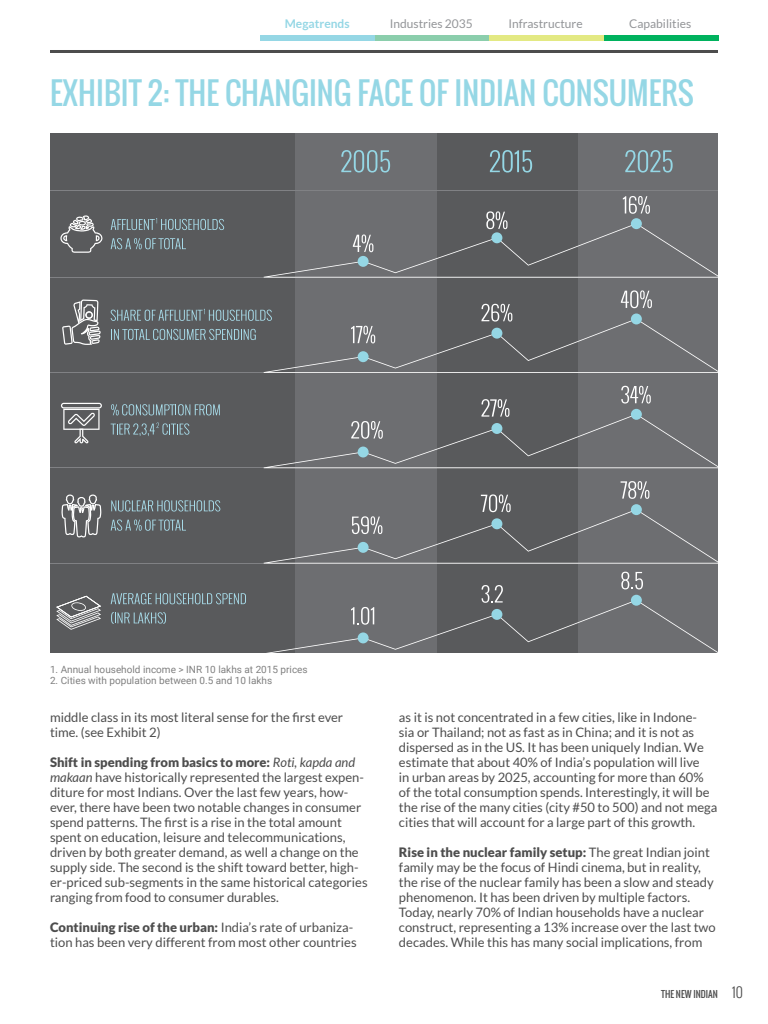
<style>
.page{position:relative;width:768px;height:1024px;background:#fff}
.page>*{position:absolute;margin:0;border:0;box-sizing:border-box;transform-origin:0 0}
.t1{font:30px "Oswald";color:#95d7e5}
.t2{font:300 14px "Oswald";color:#4d4d4d}
.t3{font:13px/15px "Lato";color:#4d4d4d}
.t4{font:12px "Lato";color:#939598}
.t5{font:700 12px "Lato";color:#95d7e5}
.t6{font:10px "Roboto";color:#808080}
.t7{font:9px "Oswald";color:#4d4d4d}
.s1{font-weight:900}
.s2{font-style:italic}
</style>
<div class="page">
<div style="left:604px;top:35px;width:114px;height:5px;background:#00b25e"></div>
<div style="left:489px;top:35px;width:115px;height:5px;background:#e3e983"></div>
<div style="left:375px;top:35px;width:114px;height:5px;background:#8bceac"></div>
<div style="left:260px;top:35px;width:115px;height:5px;background:#95d7e5"></div>
<hr style="left:50px;top:50px;width:668px;height:3px;background:#4d4d4d">
<div style="left:50px;top:134px;width:668px;height:519px;background:#595a5c"></div>
<div style="left:578px;top:134px;width:140px;height:519px;background:#6d6e71"></div>
<div style="left:295px;top:134px;width:142px;height:519px;background:#6d6e71"></div>
<hr style="left:50px;top:191px;width:668px;height:1px;background:#808184">
<hr style="left:50px;top:468px;width:668px;height:1px;background:#808184">
<hr style="left:50px;top:563px;width:668px;height:1px;background:#808184">
<hr style="left:50px;top:372px;width:668px;height:1px;background:#808184">
<svg style="left:341px;top:150px;width:49px;height:23px"></svg>
<svg style="left:490px;top:150px;width:42px;height:23px"></svg>
<svg style="left:625px;top:150px;width:48px;height:23px"></svg>
<svg style="left:111px;top:218px;width:113px;height:12px"></svg>
<svg style="left:111px;top:238px;width:75px;height:11px"></svg>
<hr style="left:50px;top:277px;width:668px;height:1px;background:#808184">
<svg style="left:111px;top:404px;width:109px;height:11px"></svg>
<svg style="left:111px;top:422px;width:78px;height:14px"></svg>
<svg style="left:111px;top:500px;width:109px;height:12px"></svg>
<svg style="left:111px;top:520px;width:75px;height:11px"></svg>
<svg style="left:111px;top:593px;width:135px;height:11px"></svg>
<svg style="left:111px;top:612px;width:55px;height:12px"></svg>
<svg style="left:264px;top:196px;width:454px;height:82px"></svg>
<svg style="left:111px;top:290px;width:607px;height:83px"></svg>
<svg style="left:264px;top:386px;width:454px;height:82px"></svg>
<svg style="left:264px;top:481px;width:454px;height:83px"></svg>
<svg style="left:266px;top:572px;width:452px;height:81px"></svg>
<svg style="left:62px;top:300px;width:39px;height:45px"></svg>
<svg style="left:62px;top:494px;width:39px;height:44px"></svg>
<svg style="left:56px;top:596px;width:45px;height:34px"></svg>
<svg style="left:61px;top:403px;width:41px;height:41px"></svg>
<svg style="left:60px;top:215px;width:43px;height:38px"></svg>
<p class="t5" style="left:285px;top:17px;width:66px">Megatrends</p>
<p class="t4" style="left:390px;top:17px;width:84px">Industries 2035</p>
<p class="t4" style="left:508px;top:17px;width:76px">Infrastructure</p>
<p class="t4" style="left:629px;top:17px;width:63px">Capabilities</p>
<h1 class="t1" style="left:50px;top:71px;width:645px">EXHIBIT 2: THE CHANGING FACE OF INDIAN CONSUMERS</h1>
<p class="t6" style="left:50px;top:663px;width:259px">1. Annual household income &gt; INR 10 lakhs at 2015 prices</p>
<p class="t6" style="left:50px;top:674px;width:224px">2. Cities with population between 0.5 and 10 lakhs</p>
<p class="t3" style="left:50px;top:709px;width:295px">middle class in its most literal sense for the first ever time. (see Exhibit 2)</p>
<p class="t3" style="left:50px;top:754px;width:319px"><span class="s1">Shift in spending from basics to more:</span> <span class="s2">Roti, kapda and makaan</span> have historically represented the largest expen&shy;diture for most Indians. Over the last few years, how&shy;ever, there have been two notable changes in consumer spend patterns. The first is a rise in the total amount spent on education, leisure and telecommunications, driven by both greater demand, as well a change on the supply side. The second is the shift toward better, high&shy;er-priced sub-segments in the same historical categories ranging from food to consumer durables.</p>
<p class="t3" style="left:50px;top:920px;width:308px"><span class="s1">Continuing rise of the urban:</span> India’s rate of urbaniza&shy;tion has been very different from most other countries</p>
<p class="t3" style="left:399px;top:709px;width:320px">as it is not concentrated in a few cities, like in Indone-<br>sia or Thailand; not as fast as in China; and it is not as dispersed as in the US. It has been uniquely Indian. We estimate that about 40% of India’s population will live<br>in urban areas by 2025, accounting for more than 60% of the total consumption spends. Interestingly, it will be the rise of the many cities (city #50 to 500) and not mega cities that will account for a large part of this growth.</p>
<p class="t3" style="left:399px;top:845px;width:318px"><span class="s1">Rise in the nuclear family setup:</span> The great Indian joint family may be the focus of Hindi cinema, but in reality, the rise of the nuclear family has been a slow and steady phenomenon. It has been driven by multiple factors.<br>Today, nearly 70% of Indian households have a nuclear construct, representing a 13% increase over the last two decades. While this has many social implications, from</p>
<p class="t7" style="left:661px;top:987px;width:58px">THE NEW INDIAN</p>
<p class="t2" style="left:732px;top:982px;width:12px">10</p>
</div>
